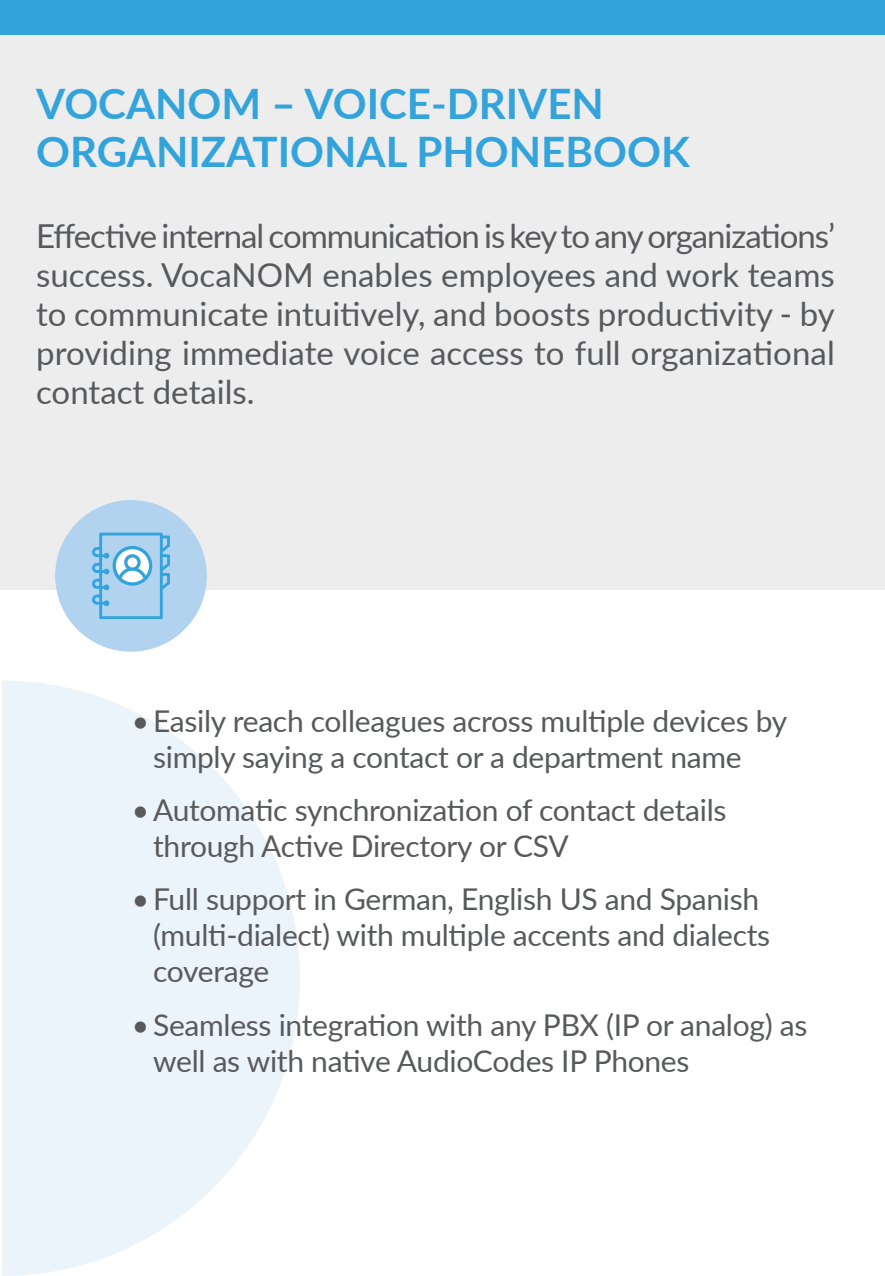
<style>
.page{position:relative;width:885px;height:1276px;background:#fff}
.page>*{position:absolute;margin:0;border:0;box-sizing:border-box;transform-origin:0 0}
.t1{font:700 42px/48px "Lato";color:#33a3dc}
.t2{font:33px/39px "Lato";color:#58595b;text-align:justify}
.t3{font:30px/36px "Lato";letter-spacing:-.01em;color:#58595b}
</style>
<div class="page">
<div style="left:0;top:0;width:884px;height:589px;background:#ededee"></div>
<svg style="left:2px;top:681px;width:298px;height:595px;fill:#ebf4fb"></svg>
<div style="left:0;top:0;width:884px;height:34px;background:#33a3dc"></div>
<div style="left:55px;top:500px;width:152px;height:151px;background:#b2d3ef;border-radius:50%"></div>
<svg style="left:92px;top:532px;width:78px;height:87px"></svg>
<h1 class="t1" style="left:36px;top:78px;width:655px">VOCANOM – VOICE-DRIVEN<br>ORGANIZATIONAL PHONEBOOK</h1>
<p class="t2" style="left:36px;top:215px;width:800px">Effective internal communication is key to any organizations’ success. VocaNOM enables employees and work teams to communicate intuitively, and boosts productivity - by providing immediate voice access to full organizational contact details.</p>
<p class="t3" style="left:153px;top:702px;width:635px;text-indent:-21px">•Easily reach colleagues across multiple devices by simply saying a contact or a department name</p>
<p class="t3" style="left:153px;top:791px;width:575px;text-indent:-21px">•Automatic synchronization of contact details through Active Directory or CSV</p>
<p class="t3" style="left:153px;top:880px;width:618px;text-indent:-21px">•Full support in German, English US and Spanish (multi-dialect) with multiple accents and dialects coverage</p>
<p class="t3" style="left:153px;top:1005px;width:655px;text-indent:-21px">•Seamless integration with any PBX (IP or analog) as well as with native AudioCodes IP Phones</p>
</div>
